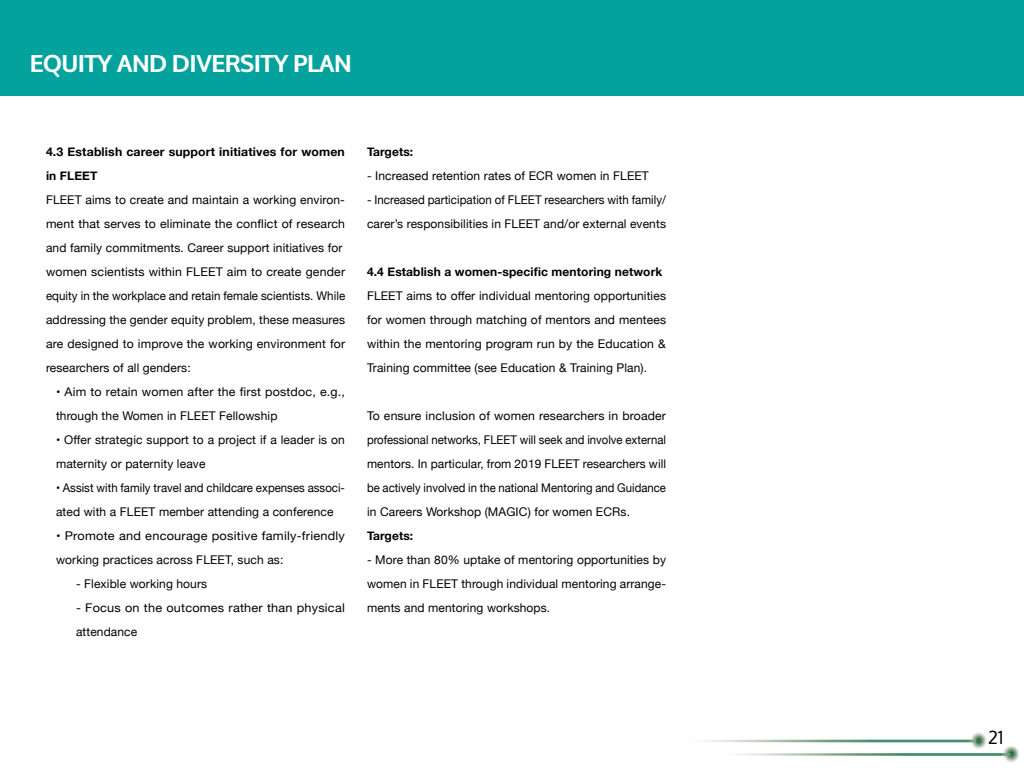
<style>
.page{position:relative;width:1024px;height:768px;background:#fff}
.page>*{position:absolute;margin:0;border:0;box-sizing:border-box;transform-origin:0 0}
.t1{font:700 24px "Oxygen";color:#fff}
.t2{font:18px "Oxygen";color:#000}
.t3{font:12px/24px "Helvetica Neue";letter-spacing:.01em;color:#000;text-align:justify}
.t4{font:12px/24px "Helvetica Neue";letter-spacing:.01em;color:#000;scale:1.06 1}
.t5{font:700 12px/24px "Helvetica Neue";letter-spacing:.01em;color:#000}
.t6{font:12px/24px "Helvetica Neue";letter-spacing:.01em;color:#000;scale:.96 1}
.t7{font:12px/24px "Helvetica Neue";letter-spacing:.01em;color:#000;scale:.95 1}
.t8{font:12px/24px "Helvetica Neue";letter-spacing:.01em;color:#000;scale:1.04 1}
</style>
<div class="page">
<img style="left:704px;top:740px;width:265px;height:2px">
<img style="left:971px;top:732px;width:16px;height:17px">
<svg style="left:969px;top:739px;width:11px;height:4px"></svg>
<img style="left:737px;top:753px;width:265px;height:3px">
<img style="left:1003px;top:746px;width:16px;height:16px">
<svg style="left:1002px;top:753px;width:9px;height:3px"></svg>
<div style="left:0;top:0;width:1024px;height:96px;background:#04a29c"></div>
<h1 class="t1" style="left:30px;top:49px;width:323px">EQUITY AND DIVERSITY PLAN</h1>
<p class="t5" style="left:46px;top:140px;width:300px">4.3 Establish career support initiatives for women in FLEET</p>
<p class="t3" style="left:46px;top:188px;width:301px;text-align:left">FLEET aims to create and maintain a working environ&shy;ment that serves to eliminate the conflict of research and family commitments. Career support initiatives for women scientists within FLEET aim to create gender equity in the workplace and retain female scientists. While addressing the gender equity problem, these measures are designed to improve the working environment for researchers of all genders:</p>
<p class="t8" style="left:56px;top:380px;width:279px">• Aim to retain women after the first postdoc, e.g., through the Women in FLEET Fellowship</p>
<p class="t3" style="left:56px;top:428px;width:290px">• Offer strategic support to a project if a leader is on maternity or paternity leave</p>
<p class="t7" style="left:56px;top:476px;width:306px">• Assist with family travel and childcare expenses associ&shy;ated with a FLEET member attending a conference</p>
<p class="t4" style="left:56px;top:524px;width:274px">• Promote and encourage positive family-friendly working practices across FLEET, such as:</p>
<p class="t3" style="left:76px;top:572px;width:133px">- Flexible working hours</p>
<p class="t4" style="left:76px;top:596px;width:255px">- Focus on the outcomes rather than physical attendance</p>
<p class="t5" style="left:367px;top:140px;width:48px">Targets:</p>
<p class="t3" style="left:367px;top:164px;width:283px">- Increased retention rates of ECR women in FLEET</p>
<p class="t6" style="left:367px;top:188px;width:313px">- Increased participation of FLEET researchers with family/ carer’s responsibilities in FLEET and/or external events</p>
<p class="t5" style="left:367px;top:260px;width:297px">4.4 Establish a women-specific mentoring network</p>
<p class="t3" style="left:367px;top:284px;width:301px">FLEET aims to offer individual mentoring opportunities for women through matching of mentors and mentees within the mentoring program run by the Education &amp; Training committee (see Education &amp; Training Plan).</p>
<p class="t3" style="left:367px;top:404px;width:301px">To ensure inclusion of women researchers in broader professional networks, FLEET will seek and involve external mentors. In particular, from 2019 FLEET researchers will be actively involved in the national Mentoring and Guidance in Careers Workshop (MAGIC) for women ECRs.</p>
<p class="t5" style="left:367px;top:524px;width:48px">Targets:</p>
<p class="t3" style="left:367px;top:548px;width:301px">- More than 80% uptake of mentoring opportunities by women in FLEET through individual mentoring arrange&shy;ments and mentoring workshops.</p>
<h2 class="t2" style="left:988px;top:727px;width:17px">21</h2>
</div>
